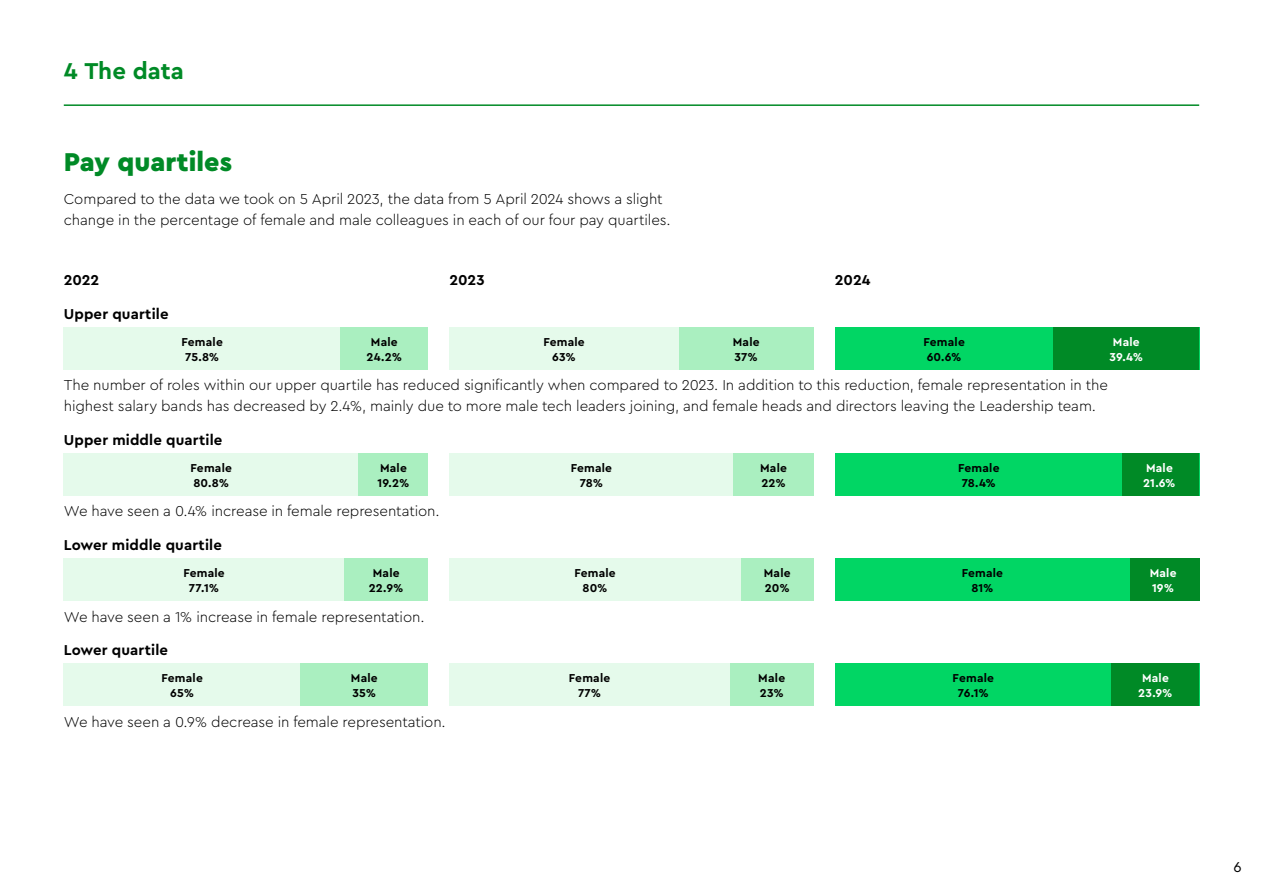
<style>
.page{position:relative;width:1263px;height:893px;background:#fff}
.page>*{position:absolute;margin:0;border:0;box-sizing:border-box;transform-origin:0 0}
.t1{font:900 27px "Cera Pro Macmillan";letter-spacing:.005em;color:#008a26}
.t2{font:700 24px "Cera Pro Macmillan";color:#008a26}
.t3{font:300 15px/21px "Cera Pro Macmillan";letter-spacing:-.005em;color:#000}
.t4{font:700 15px "Cera Pro Macmillan";letter-spacing:.01em;color:#000}
.t5{font:15px "Cera Pro Macmillan";color:#000}
.t6{font:700 12px/15px "Cera Pro Macmillan";letter-spacing:.02em;color:#000;text-align:center}
.t7{font:700 12px/15px "Cera Pro Macmillan";letter-spacing:.02em;color:#fff}
</style>
<div class="page">
<div style="left:64px;top:327px;width:364px;height:43px;background:#e5faeb"></div>
<div style="left:341px;top:327px;width:87px;height:43px;background:#aaefc0"></div>
<div style="left:449px;top:327px;width:365px;height:43px;background:#e5faeb"></div>
<div style="left:835px;top:327px;width:364px;height:43px;background:#01d664"></div>
<div style="left:679px;top:327px;width:135px;height:43px;background:#aaefc0"></div>
<div style="left:1053px;top:327px;width:146px;height:43px;background:#008a26"></div>
<div style="left:64px;top:453px;width:364px;height:43px;background:#e5faeb"></div>
<div style="left:64px;top:558px;width:364px;height:43px;background:#e5faeb"></div>
<div style="left:64px;top:663px;width:364px;height:43px;background:#e5faeb"></div>
<div style="left:449px;top:453px;width:365px;height:43px;background:#e5faeb"></div>
<div style="left:449px;top:558px;width:365px;height:43px;background:#e5faeb"></div>
<div style="left:449px;top:663px;width:365px;height:43px;background:#e5faeb"></div>
<div style="left:835px;top:453px;width:364px;height:43px;background:#01d664"></div>
<div style="left:835px;top:558px;width:364px;height:43px;background:#01d664"></div>
<div style="left:835px;top:663px;width:364px;height:43px;background:#01d664"></div>
<div style="left:359px;top:453px;width:69px;height:43px;background:#aaefc0"></div>
<div style="left:733px;top:453px;width:81px;height:43px;background:#aaefc0"></div>
<div style="left:1123px;top:453px;width:76px;height:43px;background:#008a26"></div>
<div style="left:344px;top:558px;width:84px;height:43px;background:#aaefc0"></div>
<div style="left:301px;top:663px;width:127px;height:43px;background:#aaefc0"></div>
<div style="left:741px;top:558px;width:73px;height:43px;background:#aaefc0"></div>
<div style="left:730px;top:663px;width:84px;height:43px;background:#aaefc0"></div>
<div style="left:1130px;top:558px;width:69px;height:43px;background:#008a26"></div>
<div style="left:1112px;top:663px;width:87px;height:43px;background:#008a26"></div>
<hr style="left:64px;top:104px;width:1135px;height:2px;background:#008a26">
<h2 class="t2" style="left:64px;top:52px;width:122px">4 The data</h2>
<h1 class="t1" style="left:64px;top:140px;width:170px">Pay quartiles</h1>
<p class="t3" style="left:64px;top:188px;width:608px">Compared to the data we took on 5 April 2023, the data from 5 April 2024 shows a slight change in the percentage of female and male colleagues in each of our four pay quartiles.</p>
<p class="t4" style="left:64px;top:269px;width:37px">2022</p>
<p class="t4" style="left:449px;top:269px;width:37px">2023</p>
<p class="t4" style="left:835px;top:269px;width:37px">2024</p>
<p class="t4" style="left:64px;top:302px;width:106px">Upper quartile</p>
<p class="t6" style="left:367px;top:333px;width:37px">Male<br>24.2%</p>
<p class="t6" style="left:733px;top:333px;width:28px;text-align:left">Male<br>37%</p>
<p class="t7" style="left:1109px;top:333px;width:35px">Male<br>39.4%</p>
<p class="t6" style="left:181px;top:333px;width:43px">Female<br>75.8%</p>
<p class="t6" style="left:543px;top:333px;width:43px">Female<br>63%</p>
<p class="t6" style="left:923px;top:333px;width:43px;text-align:left">Female<br>60.6%</p>
<p class="t3" style="left:64px;top:374px;width:1046px">The number of roles within our upper quartile has reduced significantly when compared to 2023. In addition to this reduction, female representation in the highest salary bands has decreased by 2.4%, mainly due to more male tech leaders joining, and female heads and directors leaving the Leadership team.</p>
<p class="t4" style="left:64px;top:428px;width:160px">Upper middle quartile</p>
<p class="t6" style="left:191px;top:459px;width:43px;text-align:left">Female<br>80.8%</p>
<p class="t6" style="left:377px;top:459px;width:33px;text-align:left">Male<br>19.2%</p>
<p class="t3" style="left:64px;top:500px;width:377px">We have seen a 0.4% increase in female representation.</p>
<p class="t4" style="left:64px;top:533px;width:160px">Lower middle quartile</p>
<p class="t6" style="left:183px;top:564px;width:43px">Female<br>77.1%</p>
<p class="t6" style="left:369px;top:564px;width:36px">Male<br>22.9%</p>
<p class="t3" style="left:64px;top:605px;width:362px">We have seen a 1% increase in female representation.</p>
<p class="t4" style="left:64px;top:638px;width:106px">Lower quartile</p>
<p class="t6" style="left:161px;top:669px;width:43px">Female<br>65%</p>
<p class="t6" style="left:351px;top:669px;width:28px;text-align:left">Male<br>35%</p>
<p class="t3" style="left:64px;top:710px;width:383px">We have seen a 0.9% decrease in female representation.</p>
<p class="t6" style="left:571px;top:459px;width:43px">Female<br>78%</p>
<p class="t6" style="left:574px;top:564px;width:43px">Female<br>80%</p>
<p class="t6" style="left:569px;top:669px;width:43px">Female<br>77%</p>
<p class="t6" style="left:760px;top:459px;width:28px;text-align:left">Male<br>22%</p>
<p class="t6" style="left:764px;top:564px;width:28px;text-align:left">Male<br>20%</p>
<p class="t6" style="left:758px;top:669px;width:28px;text-align:left">Male<br>23%</p>
<p class="t6" style="left:958px;top:459px;width:43px;text-align:left">Female<br>78.4%</p>
<p class="t7" style="left:1143px;top:459px;width:34px">Male<br>21.6%</p>
<p class="t6" style="left:962px;top:564px;width:43px">Female<br>81%</p>
<p class="t7" style="left:1150px;top:564px;width:28px">Male<br>19%</p>
<p class="t6" style="left:953px;top:669px;width:43px">Female<br>76.1%</p>
<p class="t7" style="left:1138px;top:669px;width:36px;text-align:center">Male<br>23.9%</p>
<p class="t5" style="left:1233px;top:855px;width:10px">6</p>
</div>
